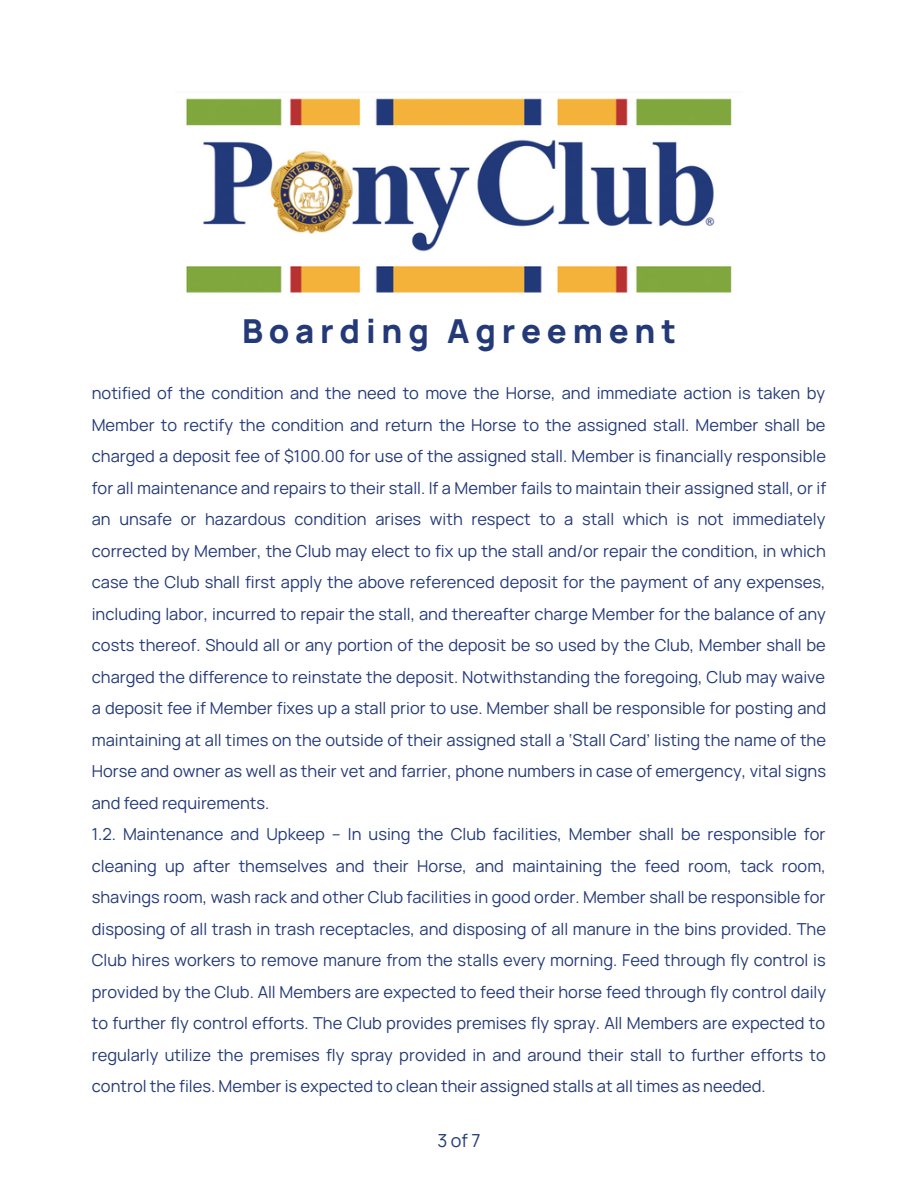
<style>
.page{position:relative;width:918px;height:1188px;background:#fff}
.page>*{position:absolute;margin:0;border:0;box-sizing:border-box;transform-origin:0 0}
.t1{font:800 33px "Manrope";letter-spacing:.175em;color:#243a78}
.t2{font:18px "Manrope";color:#243a78}
.t3{font:16.5px/31.5px "Manrope";color:#243a78;text-align:justify}
</style>
<div class="page">
<img style="left:186px;top:98px;width:546px;height:195px">
<p class="t1" style="left:242px;top:308px;width:436px">Boarding Agreement</p>
<p class="t3" style="left:92px;top:377px;width:736px">notified of the condition and the need to move the Horse, and immediate action is taken by Member to rectify the condition and return the Horse to the assigned stall. Member shall be charged a deposit fee of $100.00 for use of the assigned stall. Member is financially responsible for all maintenance and repairs to their stall. If a Member fails to maintain their assigned stall, or if an unsafe or hazardous condition arises with respect to a stall which is not immediately corrected by Member, the Club may elect to fix up the stall and/or repair the condition, in which case the Club shall first apply the above referenced deposit for the payment of any expenses, including labor, incurred to repair the stall, and thereafter charge Member for the balance of any costs thereof. Should all or any portion of the deposit be so used by the Club, Member shall be charged the difference to reinstate the deposit. Notwithstanding the foregoing, Club may waive a deposit fee if Member fixes up a stall prior to use. Member shall be responsible for posting and maintaining at all times on the outside of their assigned stall a ‘Stall Card’ listing the name of the Horse and owner as well as their vet and farrier, phone numbers in case of emergency, vital signs and feed requirements.</p>
<p class="t3" style="left:92px;top:818px;width:736px">1.2. Maintenance and Upkeep – In using the Club facilities, Member shall be responsible for cleaning up after themselves and their Horse, and maintaining the feed room, tack room, shavings room, wash rack and other Club facilities in good order. Member shall be responsible for disposing of all trash in trash receptacles, and disposing of all manure in the bins provided. The Club hires workers to remove manure from the stalls every morning. Feed through fly control is provided by the Club. All Members are expected to feed their horse feed through fly control daily to further fly control efforts. The Club provides premises fly spray. All Members are expected to regularly utilize the premises fly spray provided in and around their stall to further efforts to control the files. Member is expected to clean their assigned stalls at all times as needed.</p>
<p class="t2" style="left:437px;top:1128px;width:45px">3of7</p>
</div>
